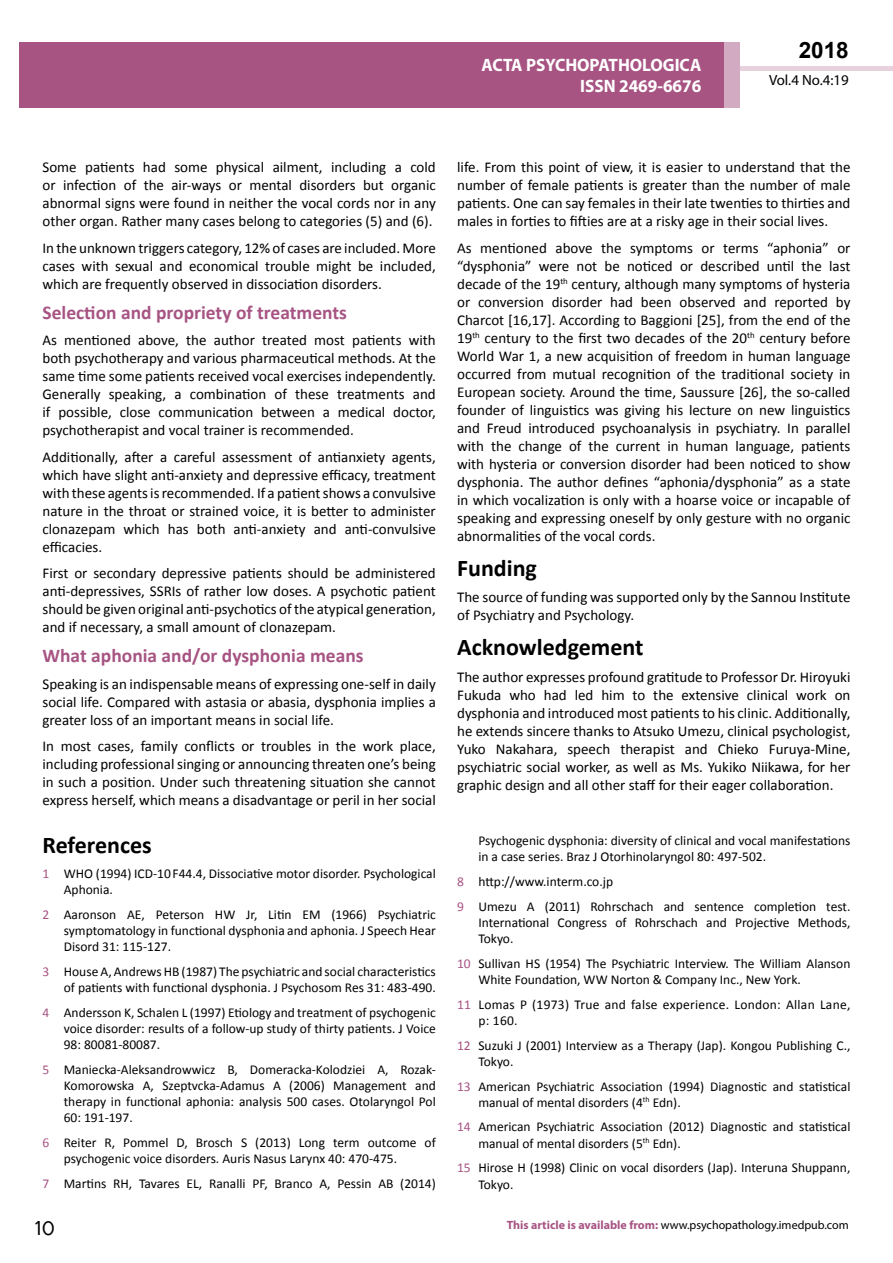
<style>
.page{position:relative;width:893px;height:1263px;background:#fff}
.page>*{position:absolute;margin:0;border:0;box-sizing:border-box;transform-origin:0 0}
.t1{font:25.5px "Tunga";color:#000}
.t2{font:700 24px "Calibri";color:#000}
.t3{font:700 22.5px "Arial";color:#000}
.t4{font:700 19.5px "Calibri";color:#a75483}
.t5{font:700 18px/21.6px "Myriad Pro";color:#fff;text-align:right;scale:.96 1}
.t6{font:15px/18px "Calibri";color:#000;text-align:justify}
.t7{font:14.85px "Myriad Pro";color:#000}
.t8{font:13.5px/16.2px "Calibri";color:#000}
.t9{font:13.5px/16.2px "Calibri";letter-spacing:.02em;color:#000}
.t10{font:12px "Myriad Pro";color:#000}
.s1{color:#a75483}
.s2{font-weight:700;color:#a75483}
</style>
<div class="page">
<div style="left:722px;top:66px;width:171px;height:5px;background:#e6d1dd"></div>
<div style="left:19px;top:42px;width:706px;height:66px;background:#a75483"></div>
<div style="left:725px;top:43px;width:15px;height:65px;background:#d2aac1"></div>
<p class="t5" style="left:482px;top:53px;width:230px">ACTA PSYCHOPATHOLOGICA<br>ISSN 2469-6676</p>
<h3 class="t3" style="left:799px;top:35px;width:52px">2018</h3>
<p class="t7" style="left:769px;top:71px;width:81px">Vol.4 No.4:19</p>
<p class="t6" style="left:43px;top:158px;width:395px">Some patients had some physical ailment, including a cold or infection of the air-ways or mental disorders but organic abnormal signs were found in neither the vocal cords nor in any other organ. Rather many cases belong to categories (5) and (6).</p>
<p class="t6" style="left:43px;top:239px;width:395px">In the unknown triggers category, 12% of cases are included. More cases with sexual and economical trouble might be included, which are frequently observed in dissociation disorders.</p>
<h3 class="t4" style="left:43px;top:300px;width:306px">Selection and propriety of treatments</h3>
<p class="t6" style="left:43px;top:331px;width:395px">As mentioned above, the author treated most patients with both psychotherapy and various pharmaceutical methods. At the same time some patients received vocal exercises independently.<br>Generally speaking, a combination of these treatments and if possible, close communication between a medical doctor, psychotherapist and vocal trainer is recommended.</p>
<p class="t6" style="left:43px;top:448px;width:395px">Additionally, after a careful assessment of antianxiety agents, which have slight anti-anxiety and depressive efficacy, treatment with these agents is recommended. If a patient shows a convulsive nature in the throat or strained voice, it is better to administer clonazepam which has both anti-anxiety and anti-convulsive efficacies.</p>
<p class="t6" style="left:43px;top:564px;width:395px">First or secondary depressive patients should be administered anti-depressives, SSRIs of rather low doses. A psychotic patient should be given original anti-psychotics of the atypical generation, and if necessary, a small amount of clonazepam.</p>
<h3 class="t4" style="left:43px;top:643px;width:323px">What aphonia and/or dysphonia means</h3>
<p class="t6" style="left:43px;top:675px;width:395px">Speaking is an indispensable means of expressing one-self in daily social life. Compared with astasia or abasia, dysphonia implies a greater loss of an important means in social life.</p>
<p class="t6" style="left:43px;top:737px;width:395px">In most cases, family conflicts or troubles in the work place, including professional singing or announcing threaten one’s being in such a position. Under such threatening situation she cannot express herself, which means a disadvantage or peril in her social</p>
<h2 class="t2" style="left:43px;top:829px;width:111px">References</h2>
<p class="t8" style="left:64px;top:865px;width:374px;text-indent:-21px"><span class="s1">1</span> WHO (1994) ICD-10F44.4, Dissociative motor disorder. Psychological<br>Aphonia.</p>
<p class="t8" style="left:64px;top:906px;width:374px;text-align:justify;text-indent:-21px"><span class="s1">2</span> Aaronson AE, Peterson HW Jr, Litin EM (1966) Psychiatric symptomatology in functional dysphonia and aphonia. J Speech Hear Disord 31: 115-127.</p>
<p class="t8" style="left:43px;top:963px;width:395px;text-align:right"><span class="s1">3</span> House A, Andrews HB (1987) The psychiatric and social characteristics of patients with functional dysphonia. J Psychosom Res 31: 483-490.</p>
<p class="t8" style="left:64px;top:1004px;width:374px;text-align:justify;text-indent:-21px"><span class="s1">4</span> Andersson K, Schalen L (1997) Etiology and treatment of psychogenic voice disorder: results of a follow-up study of thirty patients. J Voice 98: 80081-80087.</p>
<p class="t8" style="left:64px;top:1061px;width:374px;text-align:justify;text-indent:-21px"><span class="s1">5</span> Maniecka-Aleksandrowwicz B, Domeracka-Kolodziei A, Rozak-Komorowska A, Szeptvcka-Adamus A (2006) Management and therapy in functional aphonia: analysis 500 cases. Otolaryngol Pol 60: 191-197.</p>
<p class="t8" style="left:64px;top:1134px;width:374px;text-indent:-21px"><span class="s1">6</span> Reiter R, Pommel D, Brosch S (2013) Long term outcome of psychogenic voice disorders. Auris Nasus Larynx 40: 470-475.</p>
<p class="t8" style="left:43px;top:1175px;width:395px"><span class="s1">7</span> Martins RH, Tavares EL, Ranalli PF, Branco A, Pessin AB (2014)</p>
<p class="t6" style="left:457px;top:158px;width:395px">life. From this point of view, it is easier to understand that the number of female patients is greater than the number of male patients. One can say females in their late twenties to thirties and males in forties to fifties are at a risky age in their social lives.</p>
<p class="t6" style="left:457px;top:239px;width:395px">As mentioned above the symptoms or terms “aphonia” or “dysphonia” were not be noticed or described until the last decade of the 19<sup>th</sup> century, although many symptoms of hysteria or conversion disorder had been observed and reported by Charcot [16,17]. According to Baggioni [25], from the end of the 19<sup>th</sup> century to the first two decades of the 20<sup>th</sup> century before World War 1, a new acquisition of freedom in human language occurred from mutual recognition of the traditional society in European society. Around the time, Saussure [26], the so-called founder of linguistics was giving his lecture on new linguistics and Freud introduced psychoanalysis in psychiatry. In parallel with the change of the current in human language, patients with hysteria or conversion disorder had been noticed to show dysphonia. The author defines “aphonia/dysphonia” as a state in which vocalization is only with a hoarse voice or incapable of speaking and expressing oneself by only gesture with no organic abnormalities of the vocal cords.</p>
<h2 class="t2" style="left:457px;top:553px;width:81px">Funding</h2>
<p class="t6" style="left:457px;top:588px;width:395px">The source of funding was supported only by the Sannou Institute of Psychiatry and Psychology.</p>
<h2 class="t2" style="left:457px;top:632px;width:188px">Acknowledgement</h2>
<p class="t6" style="left:457px;top:668px;width:395px">The author expresses profound gratitude to Professor Dr. Hiroyuki Fukuda who had led him to the extensive clinical work on dysphonia and introduced most patients to his clinic. Additionally, he extends sincere thanks to Atsuko Umezu, clinical psychologist, Yuko Nakahara, speech therapist and Chieko Furuya-Mine, psychiatric social worker, as well as Ms. Yukiko Niikawa, for her graphic design and all other staff for their eager collaboration.</p>
<p class="t8" style="left:478px;top:832px;width:374px">Psychogenic dysphonia: diversity of clinical and vocal manifestations in a case series. Braz J Otorhinolaryngol 80: 497-502.</p>
<p class="t8" style="left:457px;top:869px;width:395px;line-height:24.8px"><span class="s1">8</span> http://www.interm.co.jp<br><span class="s1">9</span> Umezu A (2011) Rohrschach and sentence completion test.</p>
<p class="t8" style="left:478px;top:914px;width:374px">International Congress of Rohrschach and Projective Methods,<br>Tokyo.</p>
<p class="t8" style="left:478px;top:955px;width:374px;text-indent:-21px"><span class="s1">10</span> Sullivan HS (1954) The Psychiatric Interview. The William Alanson<br>White Foundation, WW Norton &amp; Company Inc., New York.</p>
<p class="t9" style="left:478px;top:996px;width:373px;text-indent:-21px"><span class="s1">11</span> Lomas P (1973) True and false experience. London: Allan Lane, p: 160.</p>
<p class="t8" style="left:478px;top:1037px;width:374px;text-indent:-21px"><span class="s1">12</span> Suzuki J (2001) Interview as a Therapy (Jap). Kongou Publishing C.,<br>Tokyo.</p>
<p class="t8" style="left:478px;top:1078px;width:374px;text-indent:-21px"><span class="s1">13</span> American Psychiatric Association (1994) Diagnostic and statistical manual of mental disorders (4<sup>th</sup> Edn).</p>
<p class="t8" style="left:478px;top:1119px;width:374px;text-indent:-21px"><span class="s1">14</span> American Psychiatric Association (2012) Diagnostic and statistical manual of mental disorders (5<sup>th</sup> Edn).</p>
<p class="t8" style="left:478px;top:1160px;width:374px;text-indent:-21px"><span class="s1">15</span> Hirose H (1998) Clinic on vocal disorders (Jap). Interuna Shuppann,<br>Tokyo.</p>
<h1 class="t1" style="left:35px;top:1211px;width:22px">10</h1>
<p class="t10" style="left:507px;top:1218px;width:343px"><span class="s2">This article is available from:</span> www.psychopathology.imedpub.com</p>
</div>
